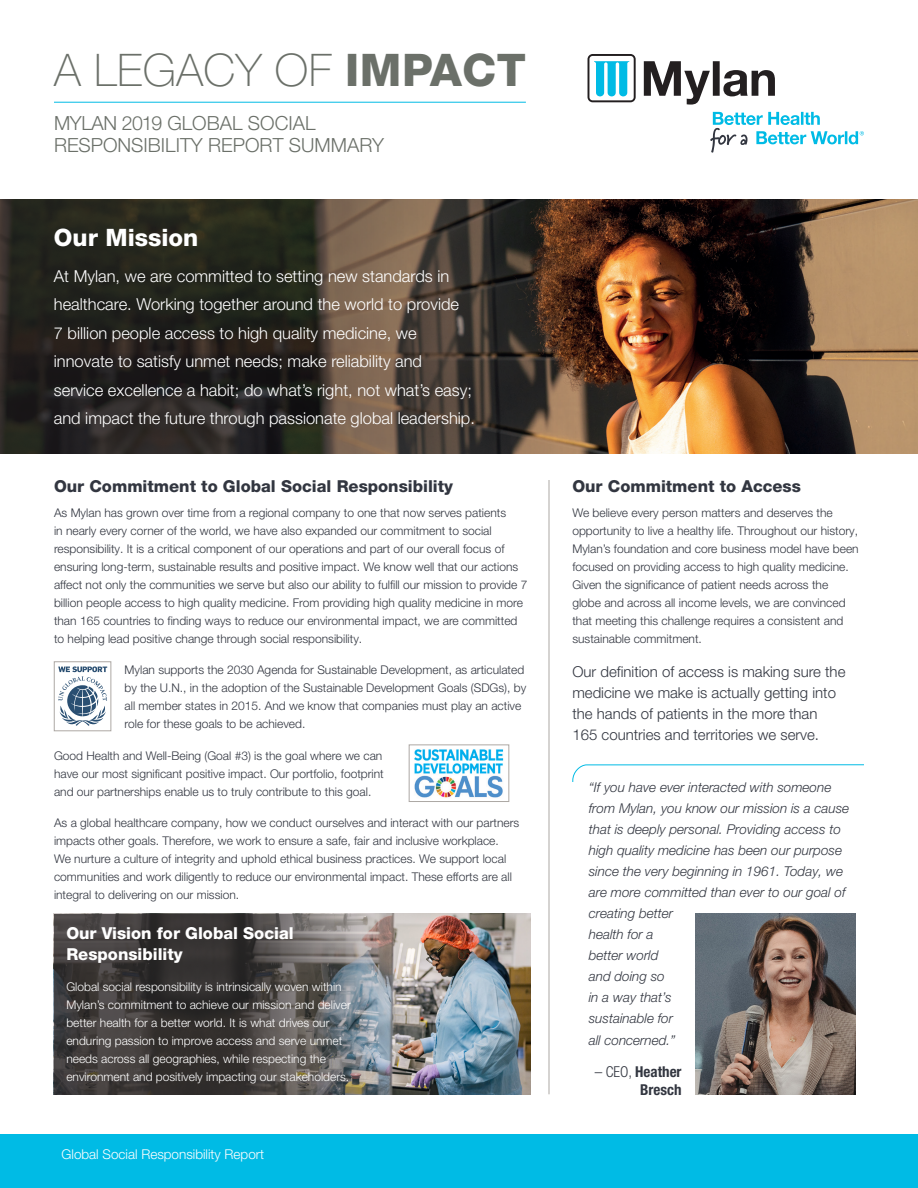
<style>
.page{position:relative;width:918px;height:1188px;background:#fff}
.page>*{position:absolute;margin:0;border:0;box-sizing:border-box;transform-origin:0 0}
.t1{font:100 45px "Helvetica Neue LT Pro";letter-spacing:.01em;color:#6b7069}
.A_SubHead_in_Body_Co{font:800 24px "Helvetica Neue LT Pro";color:#fff}
.t2{font:300 19.5px/22.5px "Helvetica Neue LT Pro";color:#6b7069}
.Body_1{font:300 16.5px/28.5px "Helvetica Neue LT Pro";color:#fff}
.A_SubHead_in_Body_Co-2{font:800 16.5px "Helvetica Neue LT Pro";color:#323640}
.Body_1-2{font:800 16.5px/21px "Helvetica Neue LT Pro";color:#fff}
.Body_1-3{font:300 15px/21px "Helvetica Neue LT Pro";color:#323640}
.Pull_Quote_Sign_Off{font:700 condensed 15px/18px "Helvetica Neue LT Pro";color:#323640;text-align:right}
.Pull_Quote_Compresse{font:italic 300 13.5px/21px "Helvetica Neue LT Pro";color:#323640}
.t3{font:300 13.5px "Helvetica Neue LT Pro";color:#fff}
.Body_1-4{font:300 12px/18px "Helvetica Neue LT Pro";color:#323640}
.Body_1-5{font:300 12px/18px "Helvetica Neue LT Pro";color:#fff}
.s1{font-weight:800}
.s2{font-weight:300}
</style>
<div class="page">
<img style="left:380px;top:914px;width:151px;height:181px">
<img style="left:673px;top:199px;width:245px;height:255px">
<svg style="left:54px;top:914px;width:326px;height:181px;background:#4d4b4b"></svg>
<div style="left:0;top:1134px;width:918px;height:53px;background:#00bbe5"></div>
<svg style="left:588px;top:54px;width:187px;height:51px"></svg>
<svg style="left:710px;top:112px;width:154px;height:41px"></svg>
<hr style="left:54px;top:102px;width:472px;height:1px;background:#00bbe5">
<svg style="left:0;top:199px;width:673px;height:255px;background:#46392c"></svg>
<svg style="left:58px;top:666px;width:49px;height:60px"></svg>
<div style="left:54px;top:662px;width:57px;height:69px;border:1px solid #ada8a4"></div>
<img style="left:414px;top:749px;width:90px;height:49px">
<div style="left:409px;top:745px;width:100px;height:57px;border:1px solid #ada8a4"></div>
<svg style="left:572px;top:764px;width:292px;height:18px"></svg>
<img style="left:695px;top:914px;width:161px;height:180px">
<hr style="left:549px;top:480px;width:1px;height:614px;background:#ada8a4">
<p class="t1" style="left:54px;top:44px;width:473px">A LEGACY OF <span class="s1">IMPACT</span></p>
<p class="t2" style="left:54px;top:111px;width:332px">MYLAN 2019 GLOBAL SOCIAL<br>RESPONSIBILITY REPORT SUMMARY</p>
<p class="A_SubHead_in_Body_Co" style="left:54px;top:224px;width:146px">Our Mission</p>
<p class="Body_1" style="left:54px;top:261px;width:423px">At Mylan, we are committed to setting new standards in healthcare. Working together around the world to provide<br>7 billion people access to high quality medicine, we innovate to satisfy unmet needs; make reliability and service excellence a habit; do what’s right, not what’s easy; and impact the future through passionate global leadership.</p>
<p class="A_SubHead_in_Body_Co-2" style="left:54px;top:476px;width:401px">Our Commitment to Global Social Responsibility</p>
<p class="Body_1-4" style="left:54px;top:503px;width:475px">As Mylan has grown over time from a regional company to one that now serves patients<br>in nearly every corner of the world, we have also expanded our commitment to social responsibility. It is a critical component of our operations and part of our overall focus of ensuring long-term, sustainable results and positive impact. We know well that our actions affect not only the communities we serve but also our ability to fulfill our mission to provide 7 billion people access to high quality medicine. From providing high quality medicine in more than 165 countries to finding ways to reduce our environmental impact, we are committed to helping lead positive change through social responsibility.</p>
<p class="Body_1-4" style="left:125px;top:661px;width:403px">Mylan supports the 2030 Agenda for Sustainable Development, as articulated by the U.N., in the adoption of the Sustainable Development Goals (SDGs), by all member states in 2015. And we know that companies must play an active role for these goals to be achieved.</p>
<p class="Body_1-4" style="left:54px;top:746px;width:331px">Good Health and Well-Being (Goal #3) is the goal where we can have our most significant positive impact. Our portfolio, footprint and our partnerships enable us to truly contribute to this goal.</p>
<p class="Body_1-4" style="left:54px;top:814px;width:467px">As a global healthcare company, how we conduct ourselves and interact with our partners impacts other goals. Therefore, we work to ensure a safe, fair and inclusive workplace.<br>We nurture a culture of integrity and uphold ethical business practices. We support local communities and work diligently to reduce our environmental impact. These efforts are all integral to delivering on our mission.</p>
<p class="Body_1-2" style="left:66px;top:922px;width:229px">Our Vision for Global Social<br>Responsibility</p>
<p class="Body_1-5" style="left:66px;top:978px;width:286px">Global social responsibility is intrinsically woven within Mylan’s commitment to achieve our mission and deliver better health for a better world. It is what drives our enduring passion to improve access and serve unmet needs across all geographies, while respecting the environment and positively impacting our stakeholders.</p>
<p class="t3" style="left:62px;top:1146px;width:204px">Global Social Responsibility Report</p>
<p class="A_SubHead_in_Body_Co-2" style="left:572px;top:476px;width:230px">Our Commitment to Access</p>
<p class="Body_1-4" style="left:572px;top:503px;width:288px">We believe every person matters and deserves the opportunity to live a healthy life. Throughout our history, Mylan’s foundation and core business model have been focused on providing access to high quality medicine.<br>Given the significance of patient needs across the globe and across all income levels, we are convinced that meeting this challenge requires a consistent and sustainable commitment.</p>
<p class="Body_1-3" style="left:572px;top:661px;width:275px">Our definition of access is making sure the medicine we make is actually getting into the hands of patients in the more than 165 countries and territories we serve.</p>
<p class="Pull_Quote_Compresse" style="left:589px;top:776px;width:262px">“If you have ever interacted with someone from Mylan, you know our mission is a cause that is deeply personal. Providing access to high quality medicine has been our purpose since the very beginning in 1961. Today, we are more committed than ever to our goal of creating better<br>health for a<br>better world<br>and doing so<br>in a way that’s<br>sustainable for</p>
<p class="Pull_Quote_Compresse" style="left:589px;top:1030px;width:88px">all concerned.”</p>
<p class="Pull_Quote_Sign_Off" style="left:595px;top:1062px;width:88px"><span class="s2">– CEO,</span> Heather<br>Bresch</p>
</div>
